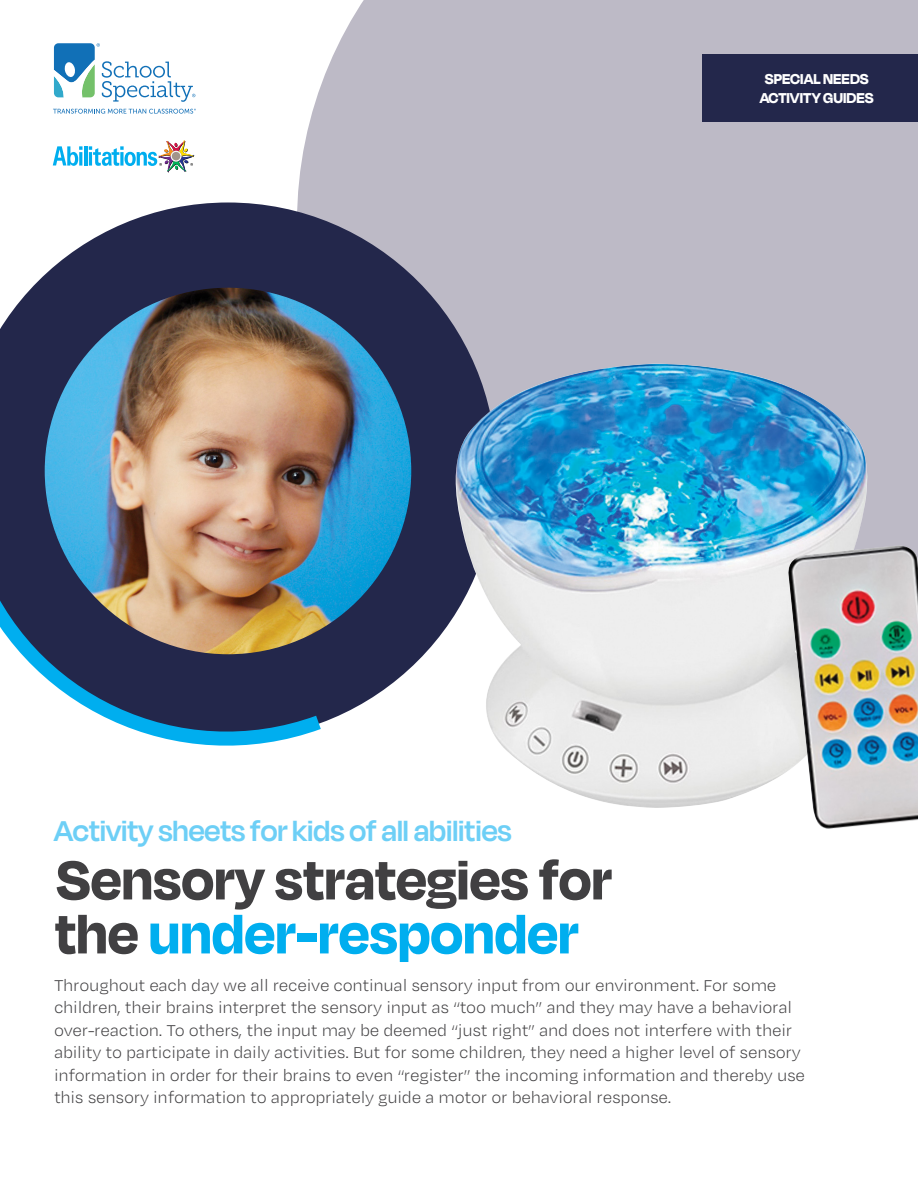
<style>
.page{position:relative;width:918px;height:1188px;background:#fff}
.page>*{position:absolute;margin:0;border:0;box-sizing:border-box;transform-origin:0 0}
.t1{font:700 63px/54px "Degular Display";letter-spacing:.01em;color:#414042}
.t2{font:600 33px "Degular Display";color:#6dcff6}
.t3{font:300 18px/22.5px "Degular Text";letter-spacing:-.015em;color:#414042}
.t4{font:700 16.5px/19.5px "Degular Display";color:#fff;text-align:center}
.s1{color:#00aeef}
</style>
<div class="page">
<div style="left:297px;top:0;width:621px;height:545px;background:#bdbac6"></div>
<svg style="left:54px;top:43px;width:141px;height:59px"></svg>
<svg style="left:53px;top:109px;width:143px;height:5px"></svg>
<hr style="left:84px;top:146px;width:3px;height:20px;background:#00aeef">
<svg style="left:53px;top:146px;width:30px;height:20px"></svg>
<svg style="left:89px;top:140px;width:105px;height:33px"></svg>
<svg style="left:0;top:202px;width:496px;height:515px;background:#575975"></svg>
<img style="left:45px;top:288px;width:366px;height:366px;border-radius:183px">
<svg style="left:0;top:544px;width:336px;height:202px;background:#6d7680"></svg>
<img style="left:445px;top:364px;width:424px;height:444px">
<img style="left:788px;top:545px;width:130px;height:284px">
<div style="left:702px;top:54px;width:216px;height:68px;background:#23274b"></div>
<p class="t4" style="left:760px;top:68px;width:115px">SPECIAL NEEDS<br>ACTIVITY GUIDES</p>
<h2 class="t2" style="left:54px;top:812px;width:459px">Activity sheets for kids of all abilities</h2>
<h1 class="t1" style="left:55px;top:851px;width:558px">Sensory strategies for the <span class="s1">under-responder</span></h1>
<p class="t3" style="left:54px;top:973px;width:753px">Throughout each day we all receive continual sensory input from our environment. For some children, their brains interpret the sensory input as “too much” and they may have a behavioral over-reaction. To others, the input may be deemed “just right” and does not interfere with their ability to participate in daily activities. But for some children, they need a higher level of sensory information in order for their brains to even “register” the incoming information and thereby use this sensory information to appropriately guide a motor or behavioral response.</p>
</div>
